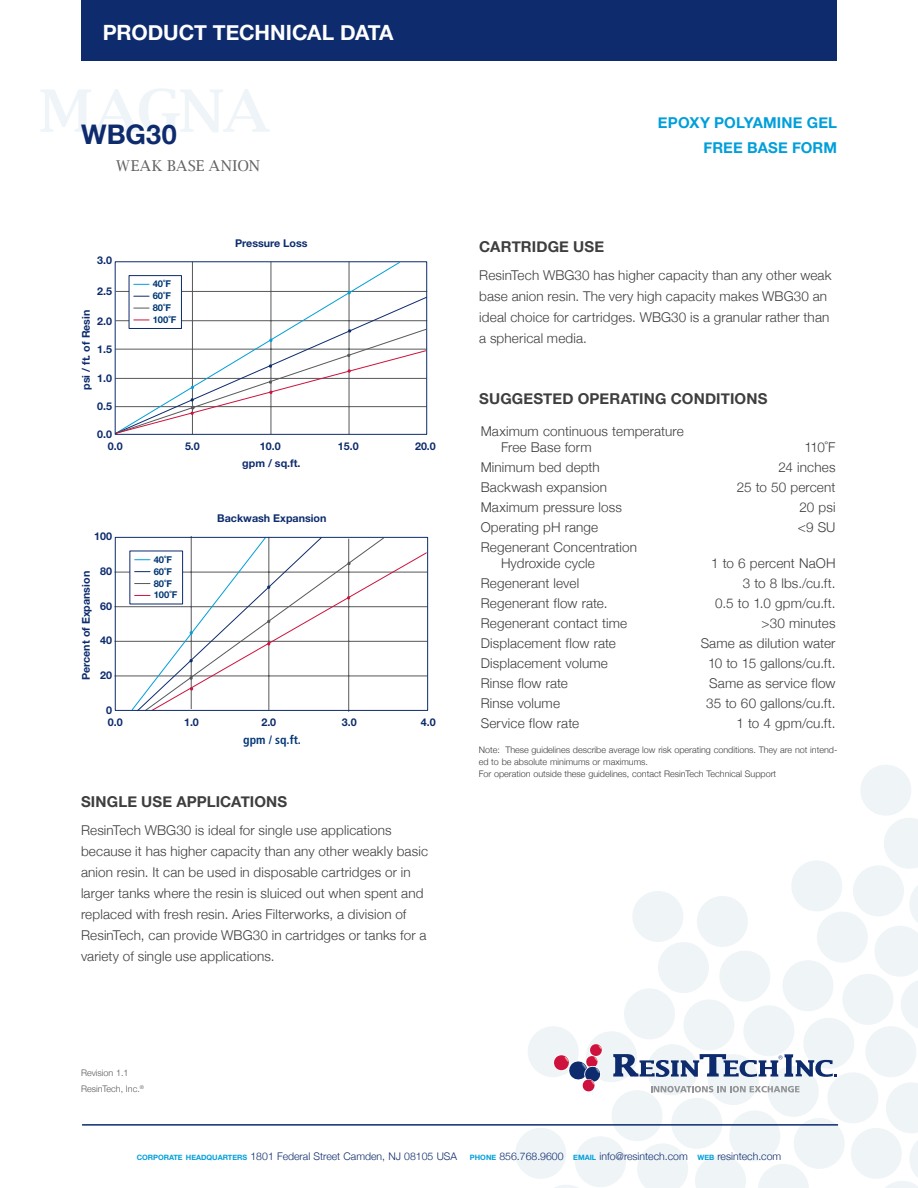
<style>
.page{position:relative;width:918px;height:1188px;background:#fff}
.page>*{position:absolute;margin:0;border:0;box-sizing:border-box;transform-origin:0 0}
.t1{font:700 27px "Helvetica Neue";letter-spacing:.005em;color:#0d2b6d}
.t2{font:700 21px "Helvetica Neue";letter-spacing:-.005em;color:#fff}
.t3{font:700 15px "Helvetica Neue";letter-spacing:.01em;color:#3e3e3f}
.t4{font:700 15px/25.5px "Helvetica Neue";letter-spacing:.01em;color:#009fda;text-align:right}
.t5{font:15px "Lucida Bright";letter-spacing:.03em;color:#636366}
.Physical_Prop_Operar{font:300 13.5px/21px "Helvetica Neue";letter-spacing:.01em;color:#3e3e3f}
.t6{font:700 condensed 12px "Frutiger LT Std";color:#013775}
.t7{font:700 10.8px "Helvetica Neue";color:#0d2b6d}
.t8{font:700 10.65px "Helvetica Neue";color:#0d2b6d}
.t9{font:300 10.5px "Helvetica Neue";color:#0d2b6d}
.t10{font:700 9.45px/11.9px "Helvetica Neue";color:#013775}
.t11{font:700 9.3px/11.9px "Helvetica Neue";color:#013775}
.t12{font:300 9px/12px "Helvetica Neue";color:#3e3e3f}
.t13{font:300 9px "Helvetica Neue";color:#57585a}
.s1{font-weight:700;font-size:7.35px;color:#009fda}
</style>
<div class="page">
<hr style="left:191px;top:536px;width:1px;height:173px;background:#57585a">
<hr style="left:115px;top:572px;width:313px;height:1px;background:#57585a">
<hr style="left:115px;top:606px;width:313px;height:1px;background:#57585a">
<hr style="left:115px;top:641px;width:313px;height:1px;background:#57585a">
<hr style="left:115px;top:676px;width:313px;height:1px;background:#57585a">
<svg style="left:384px;top:552px;width:42px;height:125px"></svg>
<svg style="left:131px;top:539px;width:253px;height:173px"></svg>
<div style="left:115px;top:537px;width:313px;height:174px;border:1px solid #0d2b6d"></div>
<svg style="left:515px;top:765px;width:403px;height:423px"></svg>
<hr style="left:82px;top:1124px;width:756px;height:2px;background:#0d2b6d">
<div style="left:81px;top:0;width:756px;height:60px;background:#0d2b6d"></div>
<svg style="left:128px;top:263px;width:272px;height:28px"></svg>
<svg style="left:117px;top:291px;width:308px;height:142px"></svg>
<div style="left:115px;top:261px;width:312px;height:174px;border:1px solid #0d2b6d"></div>
<p class="t2" style="left:103px;top:16px;width:292px">PRODUCT TECHNICAL DATA</p>
<p class="t1" style="left:81px;top:113px;width:97px">WBG30</p>
<p class="t5" style="left:116px;top:157px;width:146px">WEAK BASE ANION</p>
<p class="t8" style="left:97px;top:252px;width:16px">3.0</p>
<p class="t8" style="left:97px;top:283px;width:16px">2.5</p>
<p class="t8" style="left:78px;top:390px;width:82px;rotate:-90deg">psi / ft. of Resin</p>
<p class="t8" style="left:97px;top:313px;width:16px">2.0</p>
<p class="t8" style="left:97px;top:341px;width:16px">1.5</p>
<p class="t8" style="left:97px;top:370px;width:16px">1.0</p>
<p class="t8" style="left:97px;top:398px;width:16px">0.5</p>
<p class="t8" style="left:97px;top:425px;width:16px">0.0</p>
<p class="t11" style="left:153px;top:278px;width:25px">40˚F<br>60˚F<br>80˚F<br>100˚F</p>
<p class="t8" style="left:108px;top:438px;width:16px">0.0</p>
<p class="t8" style="left:185px;top:438px;width:16px">5.0</p>
<p class="t7" style="left:94px;top:528px;width:19px">100</p>
<p class="t7" style="left:78px;top:680px;width:111px;rotate:-90deg">Percent of Expansion</p>
<p class="t7" style="left:100px;top:562px;width:13px">80</p>
<p class="t7" style="left:100px;top:597px;width:13px">60</p>
<p class="t7" style="left:100px;top:632px;width:13px">40</p>
<p class="t7" style="left:100px;top:667px;width:13px">20</p>
<p class="t7" style="left:106px;top:701px;width:7px">0</p>
<p class="t10" style="left:154px;top:554px;width:25px">40˚F<br>60˚F<br>80˚F<br>100˚F</p>
<p class="t8" style="left:235px;top:235px;width:74px">Pressure Loss</p>
<p class="t8" style="left:260px;top:438px;width:22px">10.0</p>
<p class="t8" style="left:338px;top:438px;width:22px">15.0</p>
<p class="t8" style="left:415px;top:438px;width:22px">20.0</p>
<p class="t8" style="left:242px;top:455px;width:60px">gpm / sq.ft.</p>
<p class="t7" style="left:217px;top:510px;width:111px">Backwash Expansion</p>
<p class="t7" style="left:108px;top:714px;width:16px">0.0</p>
<p class="t7" style="left:261px;top:714px;width:16px">2.0</p>
<p class="t7" style="left:342px;top:713px;width:16px">3.0</p>
<p class="t7" style="left:421px;top:713px;width:16px">4.0</p>
<p class="t7" style="left:184px;top:714px;width:16px">1.0</p>
<p class="t6" style="left:243px;top:732px;width:59px">gpm / sq.ft.</p>
<p class="t3" style="left:81px;top:790px;width:208px">SINGLE USE APPLICATIONS</p>
<p class="Physical_Prop_Operar" style="left:81px;top:819px;width:349px">ResinTech WBG30 is ideal for single use applications because it has higher capacity than any other weakly basic anion resin. It can be used in disposable cartridges or in larger tanks where the resin is sluiced out when spent and replaced with fresh resin. Aries Filterworks, a division of ResinTech, can provide WBG30 in cartridges or tanks for a variety of single use applications.</p>
<p class="t13" style="left:81px;top:1066px;width:49px">Revision 1.1</p>
<p class="t13" style="left:81px;top:1082px;width:65px">ResinTech, Inc.<sup>®</sup></p>
<p class="t4" style="left:658px;top:110px;width:181px">EPOXY POLYAMINE GEL<br>FREE BASE FORM</p>
<p class="t3" style="left:479px;top:235px;width:126px">CARTRIDGE USE</p>
<p class="Physical_Prop_Operar" style="left:479px;top:264px;width:354px">ResinTech WBG30 has higher capacity than any other weak base anion resin. The very high capacity makes WBG30 an ideal choice for cartridges. WBG30 is a granular rather than a spherical media.</p>
<p class="t3" style="left:479px;top:387px;width:290px">SUGGESTED OPERATING CONDITIONS</p>
<p class="Physical_Prop_Operar" style="left:501px;top:422px;width:184px;line-height:16.2px;text-indent:-20px">Maximum continuous temperature<br>Free Base form</p>
<p class="Physical_Prop_Operar" style="left:481px;top:456px;width:121px">Minimum bed depth</p>
<p class="Physical_Prop_Operar" style="left:481px;top:476px;width:128px">Backwash expansion</p>
<p class="Physical_Prop_Operar" style="left:481px;top:496px;width:143px">Maximum pressure loss</p>
<p class="Physical_Prop_Operar" style="left:481px;top:516px;width:119px">Operating pH range</p>
<p class="Physical_Prop_Operar" style="left:501px;top:538px;width:138px;line-height:16.2px;text-indent:-20px">Regenerant Concentration<br>Hydroxide cycle</p>
<p class="Physical_Prop_Operar" style="left:481px;top:572px;width:100px">Regenerant level</p>
<p class="Physical_Prop_Operar" style="left:481px;top:592px;width:128px">Regenerant flow rate.</p>
<p class="Physical_Prop_Operar" style="left:481px;top:612px;width:148px">Regenerant contact time</p>
<p class="Physical_Prop_Operar" style="left:481px;top:632px;width:137px">Displacement flow rate</p>
<p class="Physical_Prop_Operar" style="left:481px;top:652px;width:129px">Displacement volume</p>
<p class="Physical_Prop_Operar" style="left:481px;top:672px;width:89px">Rinse flow rate</p>
<p class="Physical_Prop_Operar" style="left:481px;top:692px;width:81px">Rinse volume</p>
<p class="Physical_Prop_Operar" style="left:481px;top:712px;width:100px">Service flow rate</p>
<p class="Physical_Prop_Operar" style="left:804px;top:436px;width:33px">110˚F</p>
<p class="Physical_Prop_Operar" style="left:779px;top:456px;width:58px">24 inches</p>
<p class="Physical_Prop_Operar" style="left:737px;top:476px;width:100px">25 to 50 percent</p>
<p class="Physical_Prop_Operar" style="left:799px;top:496px;width:38px">20 psi</p>
<p class="Physical_Prop_Operar" style="left:798px;top:516px;width:39px">&lt;9 SU</p>
<p class="Physical_Prop_Operar" style="left:711px;top:552px;width:126px">1 to 6 percent NaOH</p>
<p class="Physical_Prop_Operar" style="left:743px;top:572px;width:94px">3 to 8 lbs./cu.ft.</p>
<p class="Physical_Prop_Operar" style="left:715px;top:592px;width:122px">0.5 to 1.0 gpm/cu.ft.</p>
<p class="Physical_Prop_Operar" style="left:762px;top:612px;width:75px">&gt;30 minutes</p>
<p class="Physical_Prop_Operar" style="left:701px;top:632px;width:136px">Same as dilution water</p>
<p class="Physical_Prop_Operar" style="left:708px;top:652px;width:129px">10 to 15 gallons/cu.ft.</p>
<p class="Physical_Prop_Operar" style="left:709px;top:672px;width:128px">Same as service flow</p>
<p class="Physical_Prop_Operar" style="left:706px;top:692px;width:131px">35 to 60 gallons/cu.ft.</p>
<p class="Physical_Prop_Operar" style="left:736px;top:712px;width:101px">1 to 4 gpm/cu.ft.</p>
<p class="t12" style="left:479px;top:743px;width:360px">Note: These guidelines describe average low risk operating conditions. They are not intend&shy;ed to be absolute minimums or maximums.<br>For operation outside these guidelines, contact ResinTech Technical Support</p>
<p class="t9" style="left:137px;top:1148px;width:646px"><span class="s1">CORPORATE HEADQUARTERS</span> 1801 Federal Street Camden, NJ 08105 USA <span class="s1">PHONE</span> 856.768.9600 <span class="s1">EMAIL</span> info@resintech.com <span class="s1">WEB</span> resintech.com</p>
</div>
